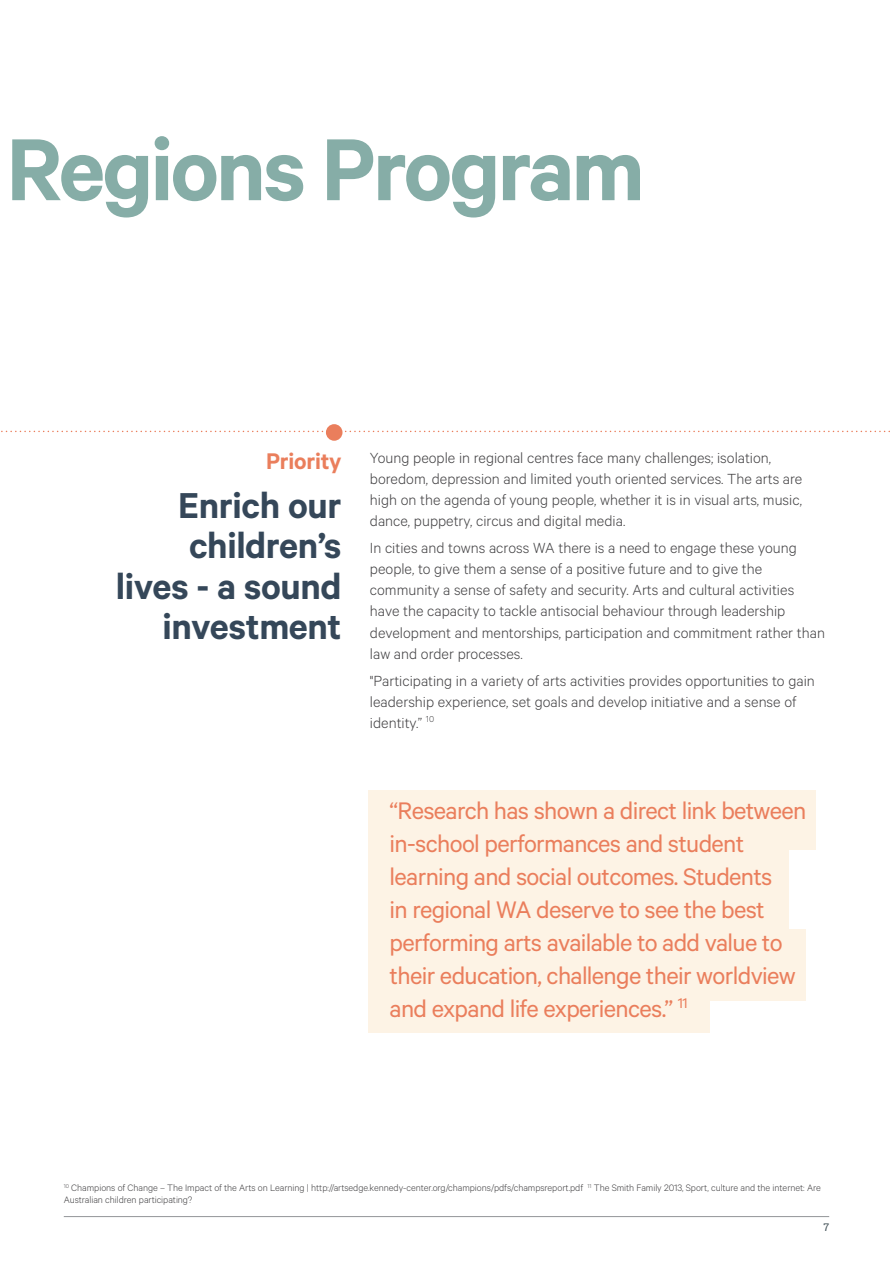
<style>
.page{position:relative;width:893px;height:1263px;background:#fff}
.page>*{position:absolute;margin:0;border:0;box-sizing:border-box;transform-origin:0 0}
.t1{font:600 99px "Calibre";letter-spacing:-.03em;color:#86ada7}
.t2{font:600 40.5px/40.5px "Calibre";letter-spacing:-.01em;color:#354759;text-align:right}
.t3{font:27px/33px "Calibre";letter-spacing:-.025em;color:#ea7e5c}
.t4{font:600 25.5px "Calibre";letter-spacing:-.01em;color:#ea7e5c}
.t5{font:300 16.5px/21px "Calibre";color:#414042}
.t6{font:300 10.5px/12px "Calibre";letter-spacing:-.005em;color:#414042}
.t7{font:10.5px "Roboto Slab";color:#3d4d53}
</style>
<div class="page">
<div style="left:369px;top:967px;width:341px;height:66px;background:#fdf3e5"></div>
<div style="left:369px;top:929px;width:437px;height:71px;background:#fdf3e5"></div>
<div style="left:369px;top:833px;width:420px;height:96px;background:#fdf3e5"></div>
<div style="left:369px;top:790px;width:447px;height:60px;background:#fdf3e5"></div>
<svg style="left:1px;top:431px;width:889px;height:1px"></svg>
<div style="left:326px;top:424px;width:16px;height:17px;background:#ea7e5c;border-radius:50%"></div>
<hr style="left:64px;top:1216px;width:765px;height:1px;background:#939598">
<h1 class="t1" style="left:6px;top:110px;width:640px">Regions Program</h1>
<h3 class="t4" style="left:266px;top:446px;width:77px">Priority</h3>
<h2 class="t2" style="left:116px;top:484px;width:227px">Enrich our children’s lives - a sound investment</h2>
<p class="t5" style="left:370px;top:447px;width:434px">Young people in regional centres face many challenges; isolation, boredom, depression and limited youth oriented services. The arts are high on the agenda of young people, whether it is in visual arts, music, dance, puppetry, circus and digital media.</p>
<p class="t5" style="left:370px;top:537px;width:457px">In cities and towns across WA there is a need to engage these young people, to give them a sense of a positive future and to give the community a sense of safety and security. Arts and cultural activities have the capacity to tackle antisocial behaviour through leadership development and mentorships, participation and commitment rather than law and order processes.</p>
<p class="t5" style="left:370px;top:669px;width:446px">"Participating in a variety of arts activities provides opportunities to gain leadership experience, set goals and develop initiative and a sense of identity.” <sup>10</sup></p>
<p class="t3" style="left:390px;top:793px;width:418px">“Research has shown a direct link between in-school performances and student learning and social outcomes. Students<br>in regional WA deserve to see the best performing arts available to add value to their education, challenge their worldview and expand life experiences.” <sup>11</sup></p>
<p class="t6" style="left:64px;top:1182px;width:758px"><sup>10</sup> Champions of Change – The Impact of the Arts on Learning | http://artsedge.kennedy-center.org/champions/pdfs/champsreport.pdf <sup>11</sup> The Smith Family 2013, Sport, culture and the internet: Are<br>Australian children participating?</p>
<p class="t7" style="left:823px;top:1220px;width:7px">7</p>
</div>
